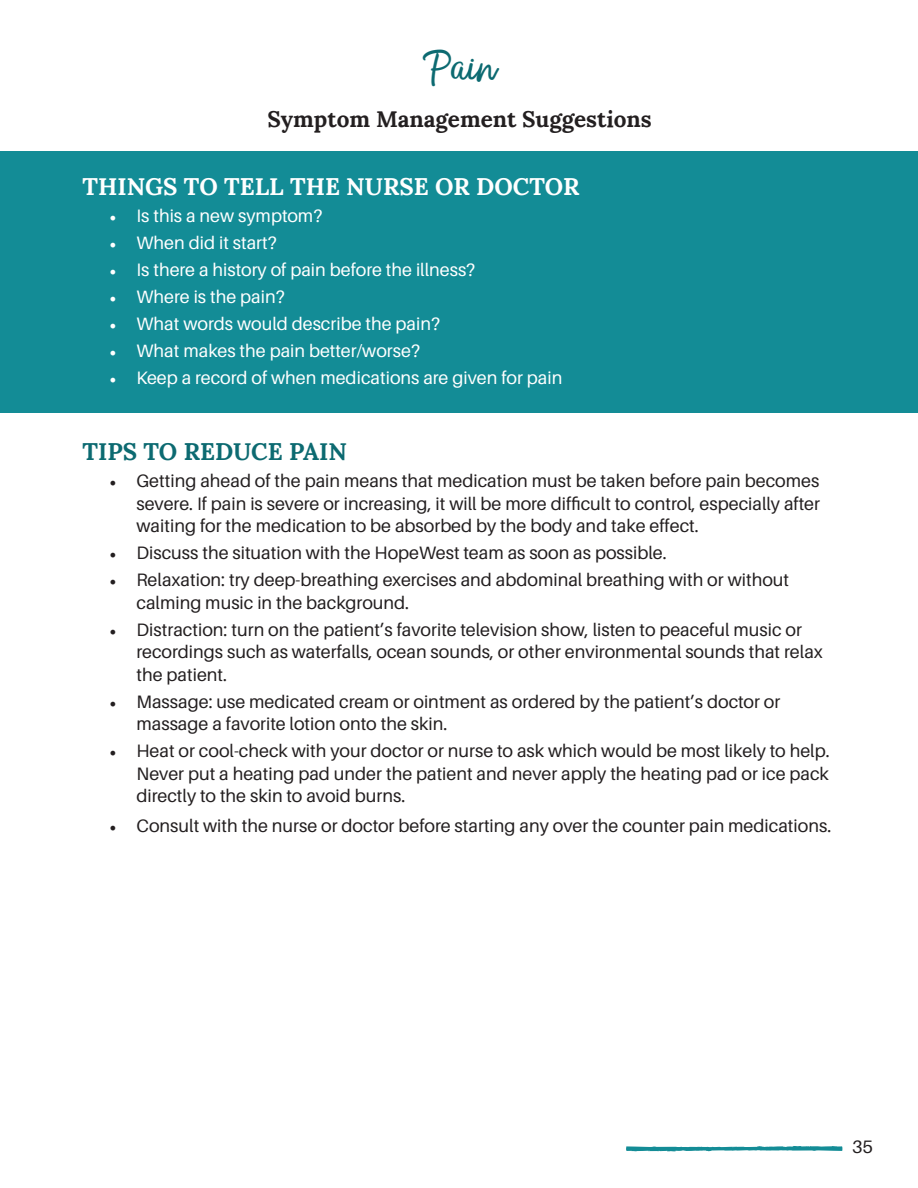
<style>
.page{position:relative;width:918px;height:1188px;background:#fff}
.page>*{position:absolute;margin:0;border:0;box-sizing:border-box;transform-origin:0 0}
.t1{font:45px "Money Penny Script";color:#0c6a71}
.t2{font:700 24px "Lora";color:#fff}
.t3{font:700 24px "Lora";color:#0c6a71}
.t4{font:700 22.5px "Lora";color:#231f20}
.t5{font:18px/22.5px "Aileron";color:#231f20}
.t6{font:18px "Aileron";color:#fff}
.s1{font-family:"Minion Pro"}
</style>
<div class="page">
<svg style="left:626px;top:1146px;width:216px;height:6px"></svg>
<div style="left:0;top:151px;width:918px;height:262px;background:#138c96"></div>
<p class="t1" style="left:424px;top:35px;width:73px">Pain</p>
<p class="t4" style="left:268px;top:100px;width:386px">Symptom Management Suggestions</p>
<p class="t2" style="left:82px;top:166px;width:499px">THINGS TO TELL THE NURSE OR DOCTOR</p>
<p class="t6" style="left:110px;top:206px;width:214px"><span class="s1">•</span> Is this a new symptom?</p>
<p class="t6" style="left:110px;top:233px;width:169px"><span class="s1">•</span> When did it start?</p>
<p class="t6" style="left:110px;top:260px;width:367px"><span class="s1">•</span> Is there a history of pain before the illness?</p>
<p class="t6" style="left:110px;top:287px;width:177px"><span class="s1">•</span> Where is the pain?</p>
<p class="t6" style="left:110px;top:314px;width:332px"><span class="s1">•</span> What words would describe the pain?</p>
<p class="t6" style="left:110px;top:341px;width:312px"><span class="s1">•</span> What makes the pain better/worse?</p>
<p class="t6" style="left:110px;top:368px;width:454px"><span class="s1">•</span> Keep a record of when medications are given for pain</p>
<p class="t3" style="left:82px;top:431px;width:266px">TIPS TO REDUCE PAIN</p>
<p class="t5" style="left:136px;top:470px;width:685px;text-align:justify;text-indent:-27px"><span class="s1">•</span> Getting ahead of the pain means that medication must be taken before pain becomes severe. If pain is severe or increasing, it will be more difficult to control, especially after waiting for the medication to be absorbed by the body and take effect.</p>
<p class="t5" style="left:110px;top:542px;width:559px"><span class="s1">•</span> Discuss the situation with the HopeWest team as soon as possible.</p>
<p class="t5" style="left:136px;top:569px;width:654px;text-indent:-27px"><span class="s1">•</span> Relaxation: try deep-breathing exercises and abdominal breathing with or without calming music in the background.</p>
<p class="t5" style="left:136px;top:618px;width:688px;text-indent:-27px"><span class="s1">•</span> Distraction: turn on the patient’s favorite television show, listen to peaceful music or recordings such as waterfalls, ocean sounds, or other environmental sounds that relax the patient.</p>
<p class="t5" style="left:136px;top:690px;width:645px;text-indent:-27px"><span class="s1">•</span> Massage: use medicated cream or ointment as ordered by the patient’s doctor or massage a favorite lotion onto the skin.</p>
<p class="t5" style="left:136px;top:740px;width:695px;text-align:justify;text-indent:-27px"><span class="s1">•</span> Heat or cool-check with your doctor or nurse to ask which would be most likely to help.<br>Never put a heating pad under the patient and never apply the heating pad or ice pack directly to the skin to avoid burns.</p>
<p class="t5" style="left:110px;top:815px;width:723px"><span class="s1">•</span> Consult with the nurse or doctor before starting any over the counter pain medications.</p>
<p class="t5" style="left:852px;top:1136px;width:22px">35</p>
</div>
